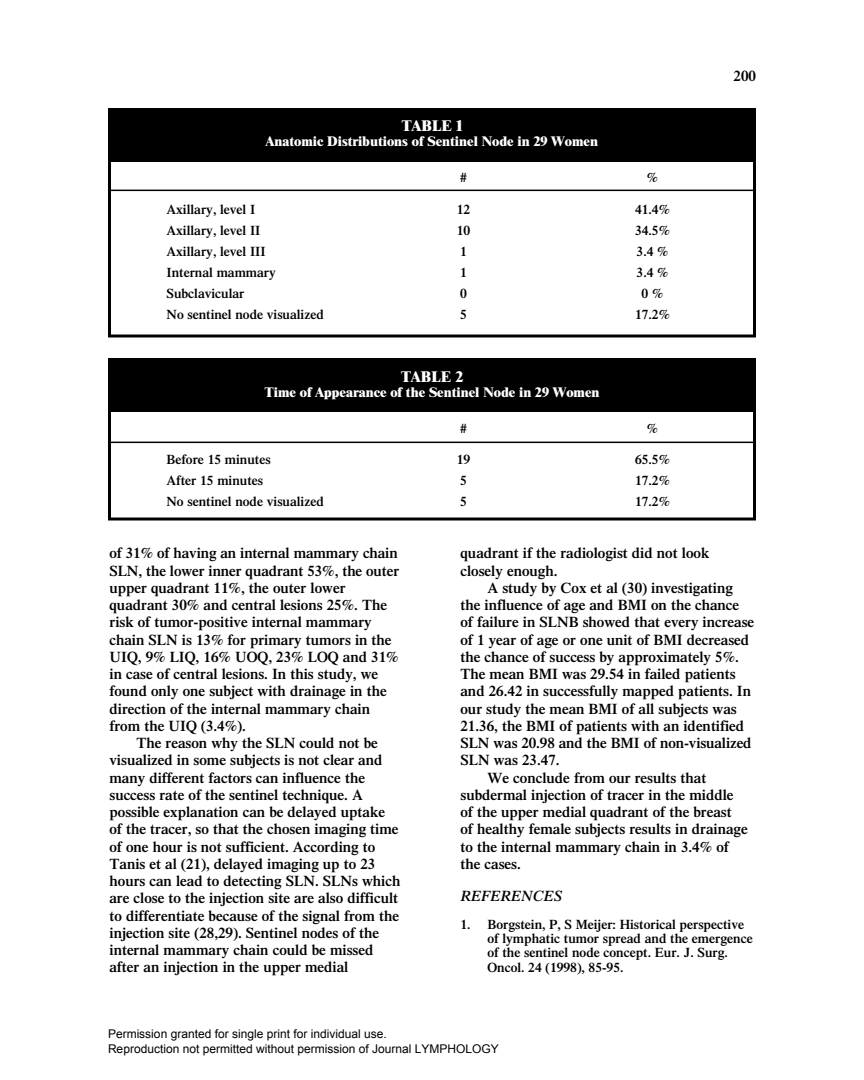
<style>
.page{position:relative;width:864px;height:1080px;background:#fff}
.page>*{position:absolute;margin:0;border:0;box-sizing:border-box;transform-origin:0 0}
.t1{font:600 15px/17.2px "Times";color:#000}
.t2{font:800 15px "Times";color:#fff}
.t3{font:italic 600 15px "Times";color:#000}
.t4{font:600 13.5px/14.2px "Times";color:#000}
.t5{font:800 13.5px "Times";color:#fff}
.t6{font:12px/14.4px "Arial";color:#000}
</style>
<div class="page">
<div style="left:108px;top:108px;width:648px;height:54px;background:#000"></div>
<div style="left:108px;top:108px;width:648px;height:230px;border:3px solid #000"></div>
<hr style="left:108px;top:190px;width:648px;height:1px;background:#000">
<div style="left:108px;top:358px;width:648px;height:54px;background:#000"></div>
<div style="left:108px;top:358px;width:648px;height:162px;border:3px solid #000"></div>
<hr style="left:108px;top:442px;width:648px;height:1px;background:#000">
<p class="t2" style="left:401px;top:120px;width:63px">TABLE 1</p>
<p class="t5" style="left:266px;top:136px;width:334px">Anatomic Distributions of Sentinel Node in 29 Women</p>
<p class="t4" style="left:460px;top:172px;width:8px">#</p>
<p class="t4" style="left:647px;top:172px;width:13px">%</p>
<p class="t4" style="left:167px;top:203px;width:90px">Axillary, level I</p>
<p class="t4" style="left:457px;top:203px;width:15px">12</p>
<p class="t4" style="left:635px;top:203px;width:36px">41.4%</p>
<p class="t4" style="left:167px;top:224px;width:96px">Axillary, level II</p>
<p class="t4" style="left:457px;top:224px;width:15px">10</p>
<p class="t4" style="left:635px;top:224px;width:36px">34.5%</p>
<p class="t4" style="left:167px;top:245px;width:101px">Axillary, level III</p>
<p class="t4" style="left:460px;top:245px;width:8px">1</p>
<p class="t4" style="left:637px;top:245px;width:33px">3.4 %</p>
<p class="t4" style="left:167px;top:266px;width:111px">Internal mammary</p>
<p class="t4" style="left:460px;top:266px;width:8px">1</p>
<p class="t4" style="left:637px;top:266px;width:33px">3.4 %</p>
<p class="t4" style="left:167px;top:287px;width:80px">Subclavicular</p>
<p class="t4" style="left:460px;top:287px;width:8px">0</p>
<p class="t4" style="left:642px;top:287px;width:23px">0 %</p>
<p class="t4" style="left:167px;top:308px;width:159px">No sentinel node visualized</p>
<p class="t4" style="left:460px;top:308px;width:8px">5</p>
<p class="t4" style="left:635px;top:308px;width:36px">17.2%</p>
<p class="t2" style="left:401px;top:371px;width:64px">TABLE 2</p>
<p class="t5" style="left:264px;top:387px;width:337px">Time of Appearance of the Sentinel Node in 29 Women</p>
<p class="t4" style="left:460px;top:422px;width:8px">#</p>
<p class="t4" style="left:647px;top:422px;width:13px">%</p>
<p class="t4" style="left:166px;top:454px;width:106px">Before 15 minutes</p>
<p class="t4" style="left:457px;top:454px;width:15px">19</p>
<p class="t4" style="left:635px;top:454px;width:36px">65.5%</p>
<p class="t4" style="left:166px;top:475px;width:98px">After 15 minutes</p>
<p class="t4" style="left:460px;top:475px;width:8px">5</p>
<p class="t4" style="left:635px;top:475px;width:36px">17.2%</p>
<p class="t4" style="left:166px;top:496px;width:159px">No sentinel node visualized</p>
<p class="t4" style="left:460px;top:496px;width:8px">5</p>
<p class="t4" style="left:635px;top:496px;width:36px">17.2%</p>
<p class="t1" style="left:734px;top:69px;width:24px">200</p>
<p class="t1" style="left:110px;top:546px;width:291px">of 31% of having an internal mammary chain SLN, the lower inner quadrant 53%, the outer upper quadrant 11%, the outer lower quadrant 30% and central lesions 25%. The risk of tumor-positive internal mammary chain SLN is 13% for primary tumors in the UIQ, 9% LIQ, 16% UOQ, 23% LOQ and 31% in case of central lesions. In this study, we found only one subject with drainage in the direction of the internal mammary chain from the UIQ (3.4%).</p>
<p class="t1" style="left:110px;top:736px;width:292px;text-indent:27px">The reason why the SLN could not be visualized in some subjects is not clear and many different factors can influence the success rate of the sentinel technique. A possible explanation can be delayed uptake of the tracer, so that the chosen imaging time of one hour is not sufficient. According to Tanis et al (21), delayed imaging up to 23 hours can lead to detecting SLN. SLNs which are close to the injection site are also difficult to differentiate because of the signal from the injection site (28,29). Sentinel nodes of the internal mammary chain could be missed after an injection in the upper medial</p>
<p class="t1" style="left:460px;top:546px;width:250px">quadrant if the radiologist did not look closely enough.</p>
<p class="t1" style="left:488px;top:580px;width:247px">A study by Cox et al (30) investigating</p>
<p class="t1" style="left:460px;top:598px;width:280px">the influence of age and BMI on the chance</p>
<p class="t1" style="left:460px;top:615px;width:295px">of failure in SLNB showed that every increase</p>
<p class="t1" style="left:460px;top:632px;width:290px">of 1 year of age or one unit of BMI decreased</p>
<p class="t1" style="left:460px;top:649px;width:280px">the chance of success by approximately 5%.</p>
<p class="t1" style="left:460px;top:667px;width:277px">The mean BMI was 29.54 in failed patients</p>
<p class="t1" style="left:460px;top:684px;width:292px">and 26.42 in successfully mapped patients. In</p>
<p class="t1" style="left:460px;top:701px;width:278px">our study the mean BMI of all subjects was</p>
<p class="t1" style="left:460px;top:718px;width:285px">21.36, the BMI of patients with an identified</p>
<p class="t1" style="left:460px;top:736px;width:293px">SLN was 20.98 and the BMI of non-visualized</p>
<p class="t1" style="left:460px;top:753px;width:101px">SLN was 23.47.</p>
<p class="t1" style="left:488px;top:770px;width:220px">We conclude from our results that</p>
<p class="t1" style="left:460px;top:787px;width:275px">subdermal injection of tracer in the middle</p>
<p class="t1" style="left:460px;top:805px;width:273px">of the upper medial quadrant of the breast</p>
<p class="t1" style="left:460px;top:822px;width:289px">of healthy female subjects results in drainage</p>
<p class="t1" style="left:460px;top:839px;width:270px">to the internal mammary chain in 3.4% of</p>
<p class="t1" style="left:460px;top:856px;width:62px">the cases.</p>
<p class="t3" style="left:460px;top:890px;width:103px">REFERENCES</p>
<p class="t4" style="left:488px;top:918px;width:267px;text-indent:-27px">1. Borgstein, P, S Meijer: Historical perspective of lymphatic tumor spread and the emergence of the sentinel node concept. Eur. J. Surg.<br>Oncol. 24 (1998), 85-95.</p>
<p class="t6" style="left:108px;top:1027px;width:392px">Permission granted for single print for individual use.<br>Reproduction not permitted without permission of Journal LYMPHOLOGY</p>
</div>
